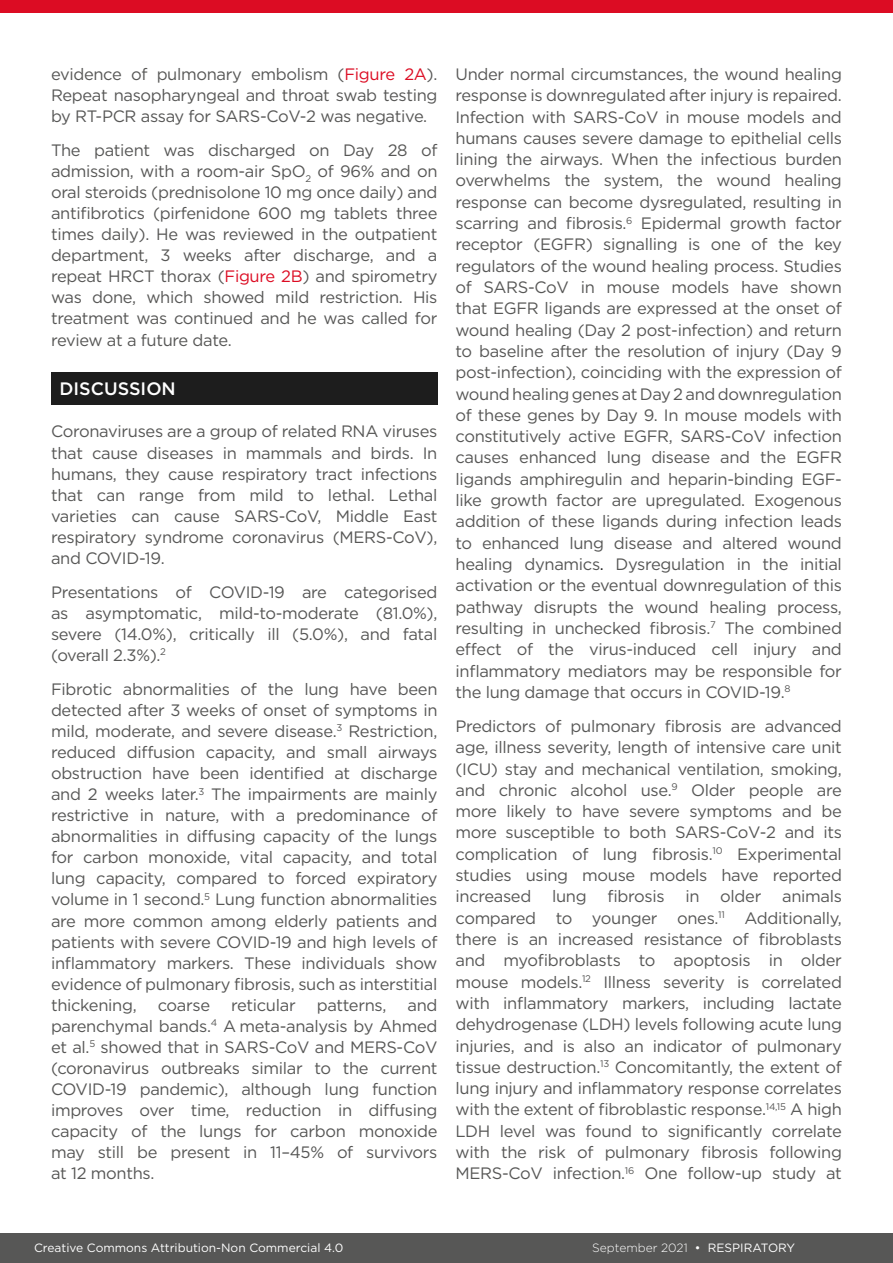
<style>
.page{position:relative;width:893px;height:1263px;background:#fff}
.page>*{position:absolute;margin:0;border:0;box-sizing:border-box;transform-origin:0 0}
.H1__Heading_1{font:500 18px "Gotham";color:#fff}
.Body_Text__Justifica{font:16.5px/21.3px "Gotham";letter-spacing:-.02em;color:#575756;text-align:justify}
.t1{font:12px "Gotham";color:#fff}
.t2{font:300 12px "Gotham";color:#fff}
.s1{color:#dc0c23}
.s2{color:#212121}
.s3{font-weight:400}
</style>
<div class="page">
<div style="left:0;top:0;width:893px;height:13px;background:#dc0c23"></div>
<div style="left:0;top:1233px;width:893px;height:30px;background:#575756"></div>
<div style="left:51px;top:372px;width:386px;height:33px;background:#1d1d1d"></div>
<p class="Body_Text__Justifica" style="left:51px;top:63px;width:388px">evidence of pulmonary embolism (<span class="s1">Figure 2A</span>).<br>Repeat nasopharyngeal and throat swab testing by RT-PCR assay for SARS-CoV-2 was negative.</p>
<p class="Body_Text__Justifica" style="left:51px;top:139px;width:388px">The patient was discharged on Day 28 of admission, with a room-air SpO<sub>2</sub> of 96% and on oral steroids (prednisolone 10 mg once daily) and antifibrotics (pirfenidone 600 mg tablets three times daily). He was reviewed in the outpatient department, 3 weeks after discharge, and a repeat HRCT thorax (<span class="s1">Figure 2B</span>) and spirometry was done, which showed mild restriction. His treatment was continued and he was called for review at a future date.</p>
<p class="H1__Heading_1" style="left:60px;top:377px;width:118px">DISCUSSION</p>
<p class="Body_Text__Justifica" style="left:51px;top:421px;width:388px">Coronaviruses are a group of related RNA viruses that cause diseases in mammals and birds. In humans, they cause respiratory tract infections that can range from mild to lethal. Lethal varieties can cause SARS-CoV, Middle East respiratory syndrome coronavirus (MERS-CoV), and COVID-19.</p>
<p class="Body_Text__Justifica" style="left:51px;top:581px;width:388px">Presentations of COVID-19 are categorised as asymptomatic, mild-to-moderate (81.0%), severe (14.0%), critically ill (5.0%), and fatal (overall 2.3%).<sup>2</sup></p>
<p class="Body_Text__Justifica" style="left:51px;top:678px;width:388px">Fibrotic abnormalities of the lung have been detected after 3 weeks of onset of symptoms in mild, moderate, and severe disease.<sup>3</sup> Restriction, reduced diffusion capacity, and small airways obstruction have been identified at discharge and 2 weeks later.<sup>3</sup> The impairments are mainly restrictive in nature, with a predominance of abnormalities in diffusing capacity of the lungs for carbon monoxide, vital capacity, and total lung capacity, compared to forced expiratory volume in 1 second.<sup>5</sup> Lung function abnormalities are more common among elderly patients and patients with severe COVID-19 and high levels of inflammatory markers. These individuals show evidence of pulmonary fibrosis, such as interstitial thickening,</p>
<p class="Body_Text__Justifica" style="left:51px;top:994px;width:388px;text-indent:356px">and parenchymal bands.<sup>4</sup> A meta-analysis by Ahmed et al.<sup>5</sup> showed that in SARS-CoV and MERS-CoV (coronavirus outbreaks similar to the current COVID-19 pandemic), although lung function improves over time, reduction in diffusing capacity of the lungs for carbon monoxide may still be present in 11–45% of survivors at 12 months.</p>
<p class="Body_Text__Justifica" style="left:158px;top:994px;width:54px">coarse</p>
<p class="Body_Text__Justifica" style="left:231px;top:994px;width:66px">reticular</p>
<p class="Body_Text__Justifica" style="left:317px;top:994px;width:71px">patterns,</p>
<p class="Body_Text__Justifica" style="left:455px;top:63px;width:388px">Under normal circumstances, the wound healing response is downregulated after injury is repaired.<br>Infection with SARS-CoV in mouse models and humans causes severe damage to epithelial cells lining the airways. When the infectious burden overwhelms the system, the wound healing response can become dysregulated, resulting in scarring and fibrosis.<sup>6</sup> Epidermal growth factor receptor (EGFR) signalling is one of the key regulators of the wound healing process. Studies of SARS-CoV in mouse models have shown that EGFR ligands are expressed at the onset of wound healing (Day 2 post-infection) and return to baseline after the resolution of injury (Day 9 post-infection), coinciding with the expression of wound healing genes at Day 2 and downregulation of these genes by Day 9. In mouse models with constitutively active EGFR, SARS-CoV infection causes enhanced lung disease and the EGFR ligands amphiregulin and heparin-binding EGF&shy;like growth factor are upregulated. Exogenous addition of these ligands during infection leads to enhanced lung disease and altered wound healing dynamics<span class="s2">.</span> Dysregulation in the initial activation or the eventual downregulation of this pathway disrupts the wound healing process, resulting in unchecked fibrosis.<sup>7</sup> The combined effect of the virus-induced cell injury and inflammatory mediators may be responsible for the lung damage that occurs in COVID-19.<sup>8</sup></p>
<p class="Body_Text__Justifica" style="left:455px;top:715px;width:388px">Predictors of pulmonary fibrosis are advanced age, illness severity, length of intensive care unit (ICU) stay and mechanical ventilation, smoking, and chronic alcohol use.<sup>9</sup> Older people are more likely to have severe symptoms and be more susceptible to both SARS-CoV-2 and its complication of lung fibrosis.<sup>10</sup> Experimental studies using mouse models have reported increased</p>
<p class="Body_Text__Justifica" style="left:552px;top:885px;width:36px">lung</p>
<p class="Body_Text__Justifica" style="left:607px;top:885px;width:59px">fibrosis</p>
<p class="Body_Text__Justifica" style="left:685px;top:885px;width:16px">in</p>
<p class="Body_Text__Justifica" style="left:720px;top:885px;width:43px">older</p>
<p class="Body_Text__Justifica" style="left:455px;top:885px;width:388px;text-indent:327px">animals compared to younger ones.<sup>11</sup> Additionally, there is an increased resistance of fibroblasts and myofibroblasts to apoptosis in older mouse models.<sup>12</sup> Illness severity is correlated with inflammatory markers, including lactate dehydrogenase (LDH) levels following acute lung injuries, and is also an indicator of pulmonary tissue destruction.<sup>13</sup> Concomitantly, the extent of lung injury and inflammatory response correlates with the extent of fibroblastic response.<sup>14,15</sup> A high LDH level was found to significantly correlate with the risk of pulmonary fibrosis following MERS-CoV infection.<sup>16</sup> One follow-up study at</p>
<p class="t1" style="left:34px;top:1240px;width:311px">Creative Commons Attribution-Non Commercial 4.0</p>
<p class="t2" style="left:592px;top:1240px;width:204px">September 2021 <span class="s3">• RESPIRATORY</span></p>
</div>
